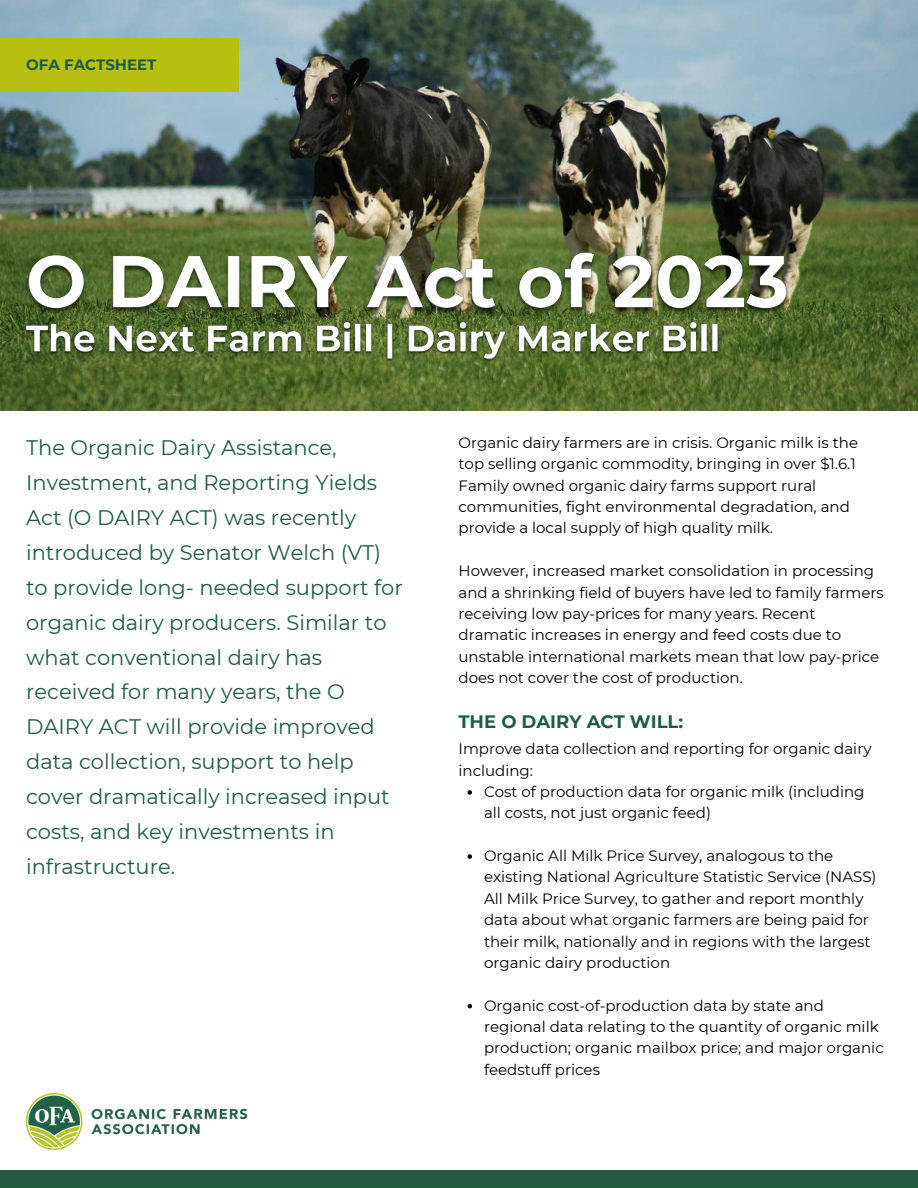
<style>
.page{position:relative;width:918px;height:1188px;background:#fff}
.page>*{position:absolute;margin:0;border:0;box-sizing:border-box;transform-origin:0 0}
.t1{font:21px/35px "Montserrat";color:#205c40}
.t2{font:700 18px "Montserrat";color:#205c40}
.t3{font:15px/21.3px "Montserrat";color:#000}
.t4{font:700 15px "Montserrat";color:#205c40}
</style>
<div class="page">
<img style="left:0;top:0;width:918px;height:411px">
<div style="left:0;top:38px;width:238px;height:54px;background:#b7bf10"></div>
<div style="left:0;top:1170px;width:918px;height:18px;background:#205c40"></div>
<svg style="left:468px;top:790px;width:4px;height:5px"></svg>
<svg style="left:468px;top:854px;width:4px;height:5px"></svg>
<svg style="left:468px;top:1004px;width:4px;height:4px"></svg>
<img style="left:22px;top:237px;width:771px;height:89px">
<img style="left:22px;top:317px;width:700px;height:48px">
<img style="left:25px;top:1092px;width:223px;height:59px">
<p class="t4" style="left:26px;top:53px;width:132px">OFA FACTSHEET</p>
<p class="t1" style="left:26px;top:430px;width:378px">The Organic Dairy Assistance,<br>Investment, and Reporting Yields<br>Act (O DAIRY ACT) was recently introduced by Senator Welch (VT) to provide long- needed support for organic dairy producers. Similar to what conventional dairy has received for many years, the O<br>DAIRY ACT will provide improved data collection, support to help cover dramatically increased input costs, and key investments in infrastructure.</p>
<p class="t3" style="left:459px;top:431px;width:401px">Organic dairy farmers are in crisis. Organic milk is the top selling organic commodity, bringing in over $1.6.1<br>Family owned organic dairy farms support rural communities, fight environmental degradation, and provide a local supply of high quality milk.</p>
<p class="t3" style="left:459px;top:560px;width:427px">However, increased market consolidation in processing and a shrinking field of buyers have led to family farmers receiving low pay-prices for many years. Recent dramatic increases in energy and feed costs due to unstable international markets mean that low pay-price does not cover the cost of production.</p>
<p class="t2" style="left:459px;top:708px;width:226px">THE O DAIRY ACT WILL:</p>
<p class="t3" style="left:459px;top:738px;width:414px">Improve data collection and reporting for organic dairy including:</p>
<p class="t3" style="left:484px;top:780px;width:382px">Cost of production data for organic milk (including all costs, not just organic feed)</p>
<p class="t3" style="left:484px;top:845px;width:394px">Organic All Milk Price Survey, analogous to the existing National Agriculture Statistic Service (NASS)<br>All Milk Price Survey, to gather and report monthly data about what organic farmers are being paid for their milk, nationally and in regions with the largest organic dairy production</p>
<p class="t3" style="left:484px;top:994px;width:401px">Organic cost-of-production data by state and regional data relating to the quantity of organic milk production; organic mailbox price; and major organic feedstuff prices</p>
</div>
